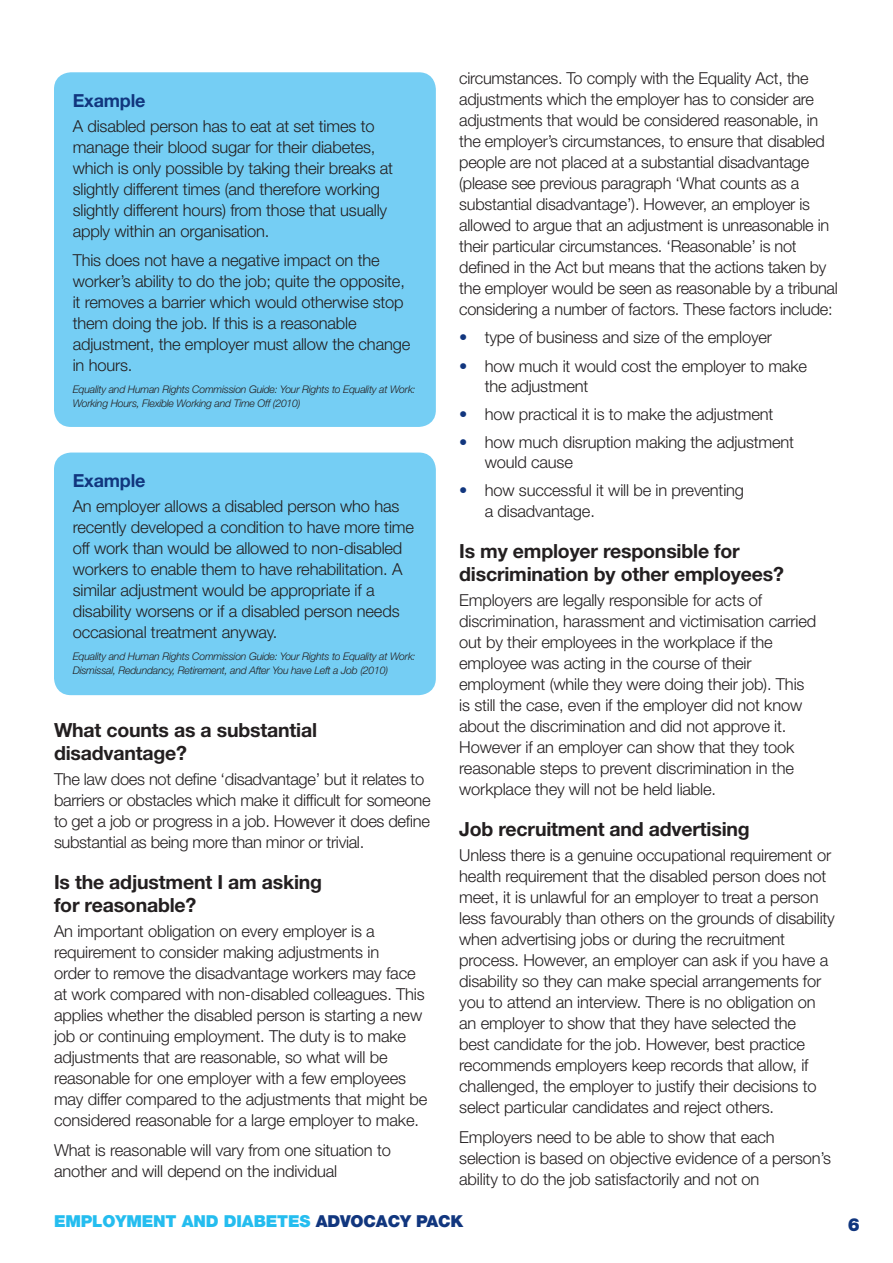
<style>
.page{position:relative;width:893px;height:1263px;background:#fff}
.page>*{position:absolute;margin:0;border:0;box-sizing:border-box;transform-origin:0 0}
.Subtitles{font:700 19.5px/23.4px "Helvetica Neue LT Std";letter-spacing:-.01em;color:#231f20}
.Subtitles-2{font:700 18px "Helvetica Neue LT Std";letter-spacing:-.01em;color:#11367e}
.t1{font:900 18px "Helvetica Neue LT Std";color:#11367e}
.t2{font:300 16.5px/21px "Helvetica Neue LT Std";letter-spacing:-.01em;color:#231f20}
.t3{font:900 16.5px "Helvetica Neue LT Std";letter-spacing:-.01em;color:#25bdef}
.t4{font:italic 300 10.5px/13.5px "Helvetica Neue LT Std";letter-spacing:-.02em;color:#231f20}
.s1{color:#11367e}
</style>
<div class="page">
<div style="left:54px;top:72px;width:382px;height:355px;background:#75cef4;border-radius:17px"></div>
<div style="left:54px;top:452px;width:382px;height:243px;background:#75cef4;border-radius:17px"></div>
<p class="Subtitles-2" style="left:73px;top:89px;width:74px">Example</p>
<p class="t2" style="left:73px;top:115px;width:322px">A disabled person has to eat at set times to manage their blood sugar for their diabetes, which is only possible by taking their breaks at slightly different times (and therefore working slightly different hours) from those that usually apply within an organisation.</p>
<p class="t2" style="left:73px;top:250px;width:339px">This does not have a negative impact on the worker’s ability to do the job; quite the opposite, it removes a barrier which would otherwise stop them doing the job. If this is a reasonable adjustment, the employer must allow the change in hours.</p>
<p class="t4" style="left:73px;top:383px;width:344px">Equality and Human Rights Commission Guide: Your Rights to Equality at Work:<br>Working Hours, Flexible Working and Time Off (2010)</p>
<p class="Subtitles-2" style="left:73px;top:469px;width:74px">Example</p>
<p class="t2" style="left:73px;top:495px;width:343px">An employer allows a disabled person who has recently developed a condition to have more time off work than would be allowed to non-disabled workers to enable them to have rehabilitation. A similar adjustment would be appropriate if a disability worsens or if a disabled person needs occasional treatment anyway.</p>
<p class="t4" style="left:73px;top:649px;width:344px">Equality and Human Rights Commission Guide: Your Rights to Equality at Work:<br>Dismissal, Redundancy, Retirement, and After You have Left a Job (2010)</p>
<p class="Subtitles" style="left:54px;top:717px;width:265px">What counts as a substantial disadvantage?</p>
<p class="t2" style="left:54px;top:768px;width:378px">The law does not define ‘disadvantage’ but it relates to barriers or obstacles which make it difficult for someone to get a job or progress in a job. However it does define substantial as being more than minor or trivial.</p>
<p class="Subtitles" style="left:54px;top:869px;width:270px">Is the adjustment I am asking for reasonable?</p>
<p class="t2" style="left:54px;top:920px;width:375px">An important obligation on every employer is a requirement to consider making adjustments in<br>order to remove the disadvantage workers may face at work compared with non-disabled colleagues. This applies whether the disabled person is starting a new job or continuing employment. The duty is to make adjustments that are reasonable, so what will be reasonable for one employer with a few employees may differ compared to the adjustments that might be considered reasonable for a large employer to make.</p>
<p class="t2" style="left:54px;top:1139px;width:338px">What is reasonable will vary from one situation to another and will depend on the individual</p>
<p class="t2" style="left:459px;top:67px;width:380px">circumstances. To comply with the Equality Act, the adjustments which the employer has to consider are adjustments that would be considered reasonable, in the employer’s circumstances, to ensure that disabled people are not placed at a substantial disadvantage (please see previous paragraph ‘What counts as a substantial disadvantage’). However, an employer is allowed to argue that an adjustment is unreasonable in their particular circumstances. ‘Reasonable’ is not defined in the Act but means that the actions taken by the employer would be seen as reasonable by a tribunal considering a number of factors. These factors include:</p>
<p class="t2" style="left:459px;top:327px;width:314px"><span class="s1">•</span> type of business and size of the employer</p>
<p class="t2" style="left:485px;top:356px;width:324px;line-height:19.8px;text-indent:-26px"><span class="s1">•</span> how much it would cost the employer to make the adjustment</p>
<p class="t2" style="left:459px;top:403px;width:316px"><span class="s1">•</span> how practical it is to make the adjustment</p>
<p class="t2" style="left:485px;top:432px;width:311px;line-height:19.8px;text-indent:-26px"><span class="s1">•</span> how much disruption making the adjustment would cause</p>
<p class="t2" style="left:485px;top:479px;width:261px;text-indent:-26px"><span class="s1">•</span> how successful it will be in preventing a disadvantage.</p>
<p class="Subtitles" style="left:459px;top:539px;width:326px">Is my employer responsible for discrimination by other employees?</p>
<p class="t2" style="left:459px;top:590px;width:359px">Employers are legally responsible for acts of discrimination, harassment and victimisation carried out by their employees in the workplace if the employee was acting in the course of their employment (while they were doing their job). This is still the case, even if the employer did not know about the discrimination and did not approve it.<br>However if an employer can show that they took reasonable steps to prevent discrimination in the workplace they will not be held liable.</p>
<p class="Subtitles" style="left:459px;top:817px;width:292px">Job recruitment and advertising</p>
<p class="t2" style="left:459px;top:844px;width:377px">Unless there is a genuine occupational requirement or health requirement that the disabled person does not meet, it is unlawful for an employer to treat a person less favourably than others on the grounds of disability when advertising jobs or during the recruitment process. However, an employer can ask if you have a disability so they can make special arrangements for you to attend an interview. There is no obligation on an employer to show that they have selected the<br>best candidate for the job. However, best practice recommends employers keep records that allow, if challenged, the employer to justify their decisions to select particular candidates and reject others.</p>
<p class="t2" style="left:459px;top:1126px;width:373px">Employers need to be able to show that each selection is based on objective evidence of a person’s ability to do the job satisfactorily and not on</p>
<p class="t3" style="left:54px;top:1211px;width:411px">EMPLOYMENT AND DIABETES <span class="s1">ADVOCACY PACK</span></p>
<p class="t1" style="left:848px;top:1213px;width:14px">6</p>
</div>
